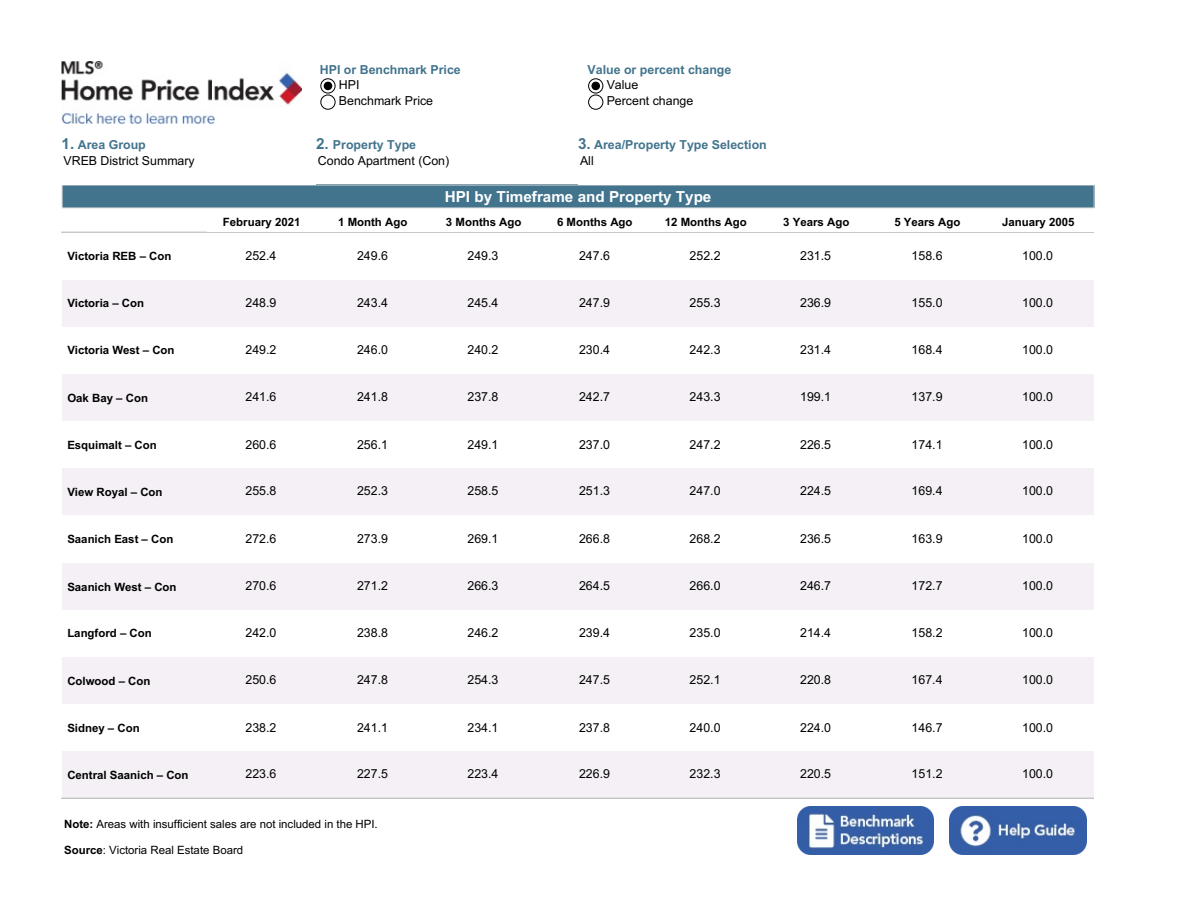
<style>
.page{position:relative;width:1188px;height:918px;background:#fff}
.page>*{position:absolute;margin:0;border:0;box-sizing:border-box;transform-origin:0 0}
.t1{font:700 15.3px "Arial";color:#fff}
.t2{font:12.45px/16.2px "Arial";color:#000}
.t3{font:700 12.45px/15.3px "Arial";color:#42748d}
.t4{font:700 11.4px "Arial";color:#000}
.t5{font:11.4px "Arial";color:#000}
.s1{font-weight:700;font-size:15.3px;color:#42748d}
.s2{font-weight:700;color:#42748d}
.s3{font-size:15.3px}
.s4{font-weight:400;color:#000}
.s5{font-weight:700}
</style>
<div class="page">
<div style="left:62px;top:280px;width:144px;height:47px;background:#f4f0f5"></div>
<div style="left:62px;top:374px;width:144px;height:47px;background:#f4f0f5"></div>
<div style="left:62px;top:469px;width:144px;height:46px;background:#f4f0f5"></div>
<div style="left:62px;top:563px;width:144px;height:47px;background:#f4f0f5"></div>
<div style="left:62px;top:657px;width:144px;height:47px;background:#f4f0f5"></div>
<div style="left:62px;top:752px;width:144px;height:46px;background:#f4f0f5"></div>
<hr style="left:62px;top:232px;width:144px;height:1px;background:#b0b0b0">
<hr style="left:62px;top:798px;width:144px;height:1px;background:#b0b0b0">
<div style="left:206px;top:280px;width:888px;height:47px;background:#f4f0f5"></div>
<div style="left:206px;top:374px;width:888px;height:47px;background:#f4f0f5"></div>
<div style="left:206px;top:469px;width:888px;height:46px;background:#f4f0f5"></div>
<div style="left:206px;top:563px;width:888px;height:47px;background:#f4f0f5"></div>
<div style="left:206px;top:657px;width:888px;height:47px;background:#f4f0f5"></div>
<div style="left:206px;top:752px;width:888px;height:46px;background:#f4f0f5"></div>
<hr style="left:206px;top:232px;width:888px;height:1px;background:#b0b0b0">
<hr style="left:206px;top:798px;width:888px;height:1px;background:#b0b0b0">
<div style="left:62px;top:185px;width:1033px;height:23px;background:#42748d"></div>
<img style="left:62px;top:62px;width:240px;height:62px">
<div style="left:588px;top:78px;width:15px;height:16px;border:1px solid #000;border-radius:50%"></div>
<div style="left:591px;top:82px;width:9px;height:8px;background:#000;border-radius:50%"></div>
<div style="left:588px;top:94px;width:15px;height:16px;border:1px solid #000;border-radius:50%"></div>
<div style="left:320px;top:78px;width:16px;height:16px;border:1px solid #000;border-radius:50%"></div>
<div style="left:324px;top:82px;width:8px;height:8px;background:#000;border-radius:50%"></div>
<div style="left:320px;top:94px;width:16px;height:16px;border:1px solid #000;border-radius:50%"></div>
<img style="left:797px;top:807px;width:137px;height:47px">
<img style="left:950px;top:807px;width:136px;height:47px">
<p class="t3" style="left:320px;top:62px;width:142px">HPI or Benchmark Price</p>
<p class="t2" style="left:339px;top:77px;width:96px">HPI<br>Benchmark Price</p>
<p class="t3" style="left:588px;top:62px;width:145px">Value or percent change</p>
<p class="t2" style="left:607px;top:77px;width:88px">Value<br>Percent change</p>
<p class="t2" style="left:62px;top:137px;width:135px;line-height:15.3px"><span class="s1">1.</span> <span class="s2">Area Group<br></span>VREB District Summary</p>
<p class="t3" style="left:578px;top:137px;width:190px"><span class="s3">3.</span> Area/Property Type Selection<br><span class="s4">All</span></p>
<p class="t2" style="left:316px;top:137px;width:135px;line-height:15.3px"><span class="s1">2.</span> <span class="s2">Property Type<br></span>Condo Apartment (Con)</p>
<p class="t1" style="left:445px;top:188px;width:268px">HPI by Timeframe and Property Type</p>
<p class="t4" style="left:67px;top:250px;width:106px">Victoria REB – Con</p>
<p class="t4" style="left:67px;top:297px;width:78px">Victoria – Con</p>
<p class="t4" style="left:67px;top:344px;width:109px">Victoria West – Con</p>
<p class="t4" style="left:67px;top:392px;width:82px">Oak Bay – Con</p>
<p class="t4" style="left:67px;top:438px;width:91px">Esquimalt – Con</p>
<p class="t4" style="left:67px;top:486px;width:97px">View Royal – Con</p>
<p class="t4" style="left:67px;top:533px;width:108px">Saanich East – Con</p>
<p class="t4" style="left:67px;top:580px;width:111px">Saanich West – Con</p>
<p class="t4" style="left:67px;top:627px;width:86px">Langford – Con</p>
<p class="t4" style="left:67px;top:675px;width:85px">Colwood – Con</p>
<p class="t4" style="left:67px;top:721px;width:74px">Sidney – Con</p>
<p class="t4" style="left:67px;top:769px;width:123px">Central Saanich – Con</p>
<p class="t4" style="left:223px;top:215px;width:79px">February 2021</p>
<p class="t4" style="left:338px;top:215px;width:71px">1 Month Ago</p>
<p class="t4" style="left:446px;top:215px;width:77px">3 Months Ago</p>
<p class="t4" style="left:557px;top:215px;width:77px">6 Months Ago</p>
<p class="t4" style="left:665px;top:215px;width:83px">12 Months Ago</p>
<p class="t4" style="left:783px;top:215px;width:68px">3 Years Ago</p>
<p class="t4" style="left:894px;top:215px;width:68px">5 Years Ago</p>
<p class="t4" style="left:1002px;top:215px;width:74px">January 2005</p>
<p class="t2" style="left:246px;top:247px;width:32px">252.4</p>
<p class="t2" style="left:357px;top:247px;width:32px">249.6</p>
<p class="t2" style="left:468px;top:247px;width:32px">249.3</p>
<p class="t2" style="left:579px;top:247px;width:32px">247.6</p>
<p class="t2" style="left:690px;top:247px;width:32px">252.2</p>
<p class="t2" style="left:800px;top:247px;width:32px">231.5</p>
<p class="t2" style="left:912px;top:247px;width:32px">158.6</p>
<p class="t2" style="left:1022px;top:247px;width:32px">100.0</p>
<p class="t2" style="left:246px;top:294px;width:32px">248.9</p>
<p class="t2" style="left:579px;top:294px;width:32px">247.9</p>
<p class="t2" style="left:357px;top:294px;width:32px">243.4</p>
<p class="t2" style="left:468px;top:294px;width:32px">245.4</p>
<p class="t2" style="left:690px;top:294px;width:32px">255.3</p>
<p class="t2" style="left:800px;top:294px;width:32px">236.9</p>
<p class="t2" style="left:912px;top:294px;width:32px">155.0</p>
<p class="t2" style="left:1022px;top:294px;width:32px">100.0</p>
<p class="t2" style="left:246px;top:342px;width:32px">249.2</p>
<p class="t2" style="left:357px;top:342px;width:32px">246.0</p>
<p class="t2" style="left:468px;top:342px;width:32px">240.2</p>
<p class="t2" style="left:579px;top:342px;width:32px">230.4</p>
<p class="t2" style="left:800px;top:342px;width:32px">231.4</p>
<p class="t2" style="left:690px;top:342px;width:32px">242.3</p>
<p class="t2" style="left:912px;top:342px;width:32px">168.4</p>
<p class="t2" style="left:1022px;top:342px;width:32px">100.0</p>
<p class="t2" style="left:246px;top:388px;width:32px">241.6</p>
<p class="t2" style="left:357px;top:388px;width:32px">241.8</p>
<p class="t2" style="left:468px;top:388px;width:32px">237.8</p>
<p class="t2" style="left:579px;top:388px;width:32px">242.7</p>
<p class="t2" style="left:690px;top:388px;width:32px">243.3</p>
<p class="t2" style="left:800px;top:388px;width:32px">199.1</p>
<p class="t2" style="left:912px;top:388px;width:32px">137.9</p>
<p class="t2" style="left:1022px;top:388px;width:32px">100.0</p>
<p class="t2" style="left:246px;top:436px;width:32px">260.6</p>
<p class="t2" style="left:246px;top:483px;width:32px">255.8</p>
<p class="t2" style="left:357px;top:436px;width:32px">256.1</p>
<p class="t2" style="left:357px;top:483px;width:32px">252.3</p>
<p class="t2" style="left:468px;top:436px;width:32px">249.1</p>
<p class="t2" style="left:468px;top:483px;width:32px">258.5</p>
<p class="t2" style="left:579px;top:436px;width:32px">237.0</p>
<p class="t2" style="left:579px;top:483px;width:32px">251.3</p>
<p class="t2" style="left:690px;top:436px;width:32px">247.2</p>
<p class="t2" style="left:690px;top:483px;width:32px">247.0</p>
<p class="t2" style="left:800px;top:436px;width:32px">226.5</p>
<p class="t2" style="left:800px;top:483px;width:32px">224.5</p>
<p class="t2" style="left:912px;top:436px;width:32px">174.1</p>
<p class="t2" style="left:912px;top:483px;width:32px">169.4</p>
<p class="t2" style="left:1022px;top:436px;width:32px">100.0</p>
<p class="t2" style="left:1022px;top:483px;width:32px">100.0</p>
<p class="t2" style="left:246px;top:530px;width:32px">272.6</p>
<p class="t2" style="left:357px;top:530px;width:32px">273.9</p>
<p class="t2" style="left:246px;top:577px;width:32px">270.6</p>
<p class="t2" style="left:357px;top:577px;width:32px">271.2</p>
<p class="t2" style="left:468px;top:530px;width:32px">269.1</p>
<p class="t2" style="left:579px;top:530px;width:32px">266.8</p>
<p class="t2" style="left:690px;top:530px;width:32px">268.2</p>
<p class="t2" style="left:468px;top:577px;width:32px">266.3</p>
<p class="t2" style="left:579px;top:577px;width:32px">264.5</p>
<p class="t2" style="left:690px;top:577px;width:32px">266.0</p>
<p class="t2" style="left:800px;top:530px;width:32px">236.5</p>
<p class="t2" style="left:800px;top:577px;width:32px">246.7</p>
<p class="t2" style="left:912px;top:530px;width:32px">163.9</p>
<p class="t2" style="left:912px;top:577px;width:32px">172.7</p>
<p class="t2" style="left:1022px;top:530px;width:32px">100.0</p>
<p class="t2" style="left:1022px;top:577px;width:32px">100.0</p>
<p class="t2" style="left:246px;top:625px;width:32px">242.0</p>
<p class="t2" style="left:357px;top:625px;width:32px">238.8</p>
<p class="t2" style="left:579px;top:625px;width:32px">239.4</p>
<p class="t2" style="left:468px;top:625px;width:32px">246.2</p>
<p class="t2" style="left:690px;top:625px;width:32px">235.0</p>
<p class="t2" style="left:800px;top:625px;width:32px">214.4</p>
<p class="t2" style="left:912px;top:625px;width:32px">158.2</p>
<p class="t2" style="left:1022px;top:625px;width:32px">100.0</p>
<p class="t2" style="left:246px;top:671px;width:32px">250.6</p>
<p class="t2" style="left:357px;top:671px;width:32px">247.8</p>
<p class="t2" style="left:468px;top:671px;width:32px">254.3</p>
<p class="t2" style="left:579px;top:671px;width:32px">247.5</p>
<p class="t2" style="left:690px;top:671px;width:32px">252.1</p>
<p class="t2" style="left:800px;top:671px;width:32px">220.8</p>
<p class="t2" style="left:912px;top:671px;width:32px">167.4</p>
<p class="t2" style="left:1022px;top:671px;width:32px">100.0</p>
<p class="t2" style="left:246px;top:719px;width:32px">238.2</p>
<p class="t2" style="left:579px;top:719px;width:32px">237.8</p>
<p class="t2" style="left:357px;top:719px;width:32px">241.1</p>
<p class="t2" style="left:468px;top:719px;width:32px">234.1</p>
<p class="t2" style="left:690px;top:719px;width:32px">240.0</p>
<p class="t2" style="left:800px;top:719px;width:32px">224.0</p>
<p class="t2" style="left:912px;top:719px;width:32px">146.7</p>
<p class="t2" style="left:1022px;top:719px;width:32px">100.0</p>
<p class="t2" style="left:246px;top:766px;width:32px">223.6</p>
<p class="t2" style="left:468px;top:766px;width:32px">223.4</p>
<p class="t2" style="left:357px;top:766px;width:32px">227.5</p>
<p class="t2" style="left:579px;top:766px;width:32px">226.9</p>
<p class="t2" style="left:690px;top:766px;width:32px">232.3</p>
<p class="t2" style="left:800px;top:766px;width:32px">220.5</p>
<p class="t2" style="left:912px;top:766px;width:32px">151.2</p>
<p class="t2" style="left:1022px;top:766px;width:32px">100.0</p>
<p class="t5" style="left:64px;top:817px;width:315px"><span class="s5">Note:</span> Areas with insufficient sales are not included in the HPI.</p>
<p class="t5" style="left:64px;top:843px;width:181px"><span class="s5">Source</span>: Victoria Real Estate Board</p>
</div>
